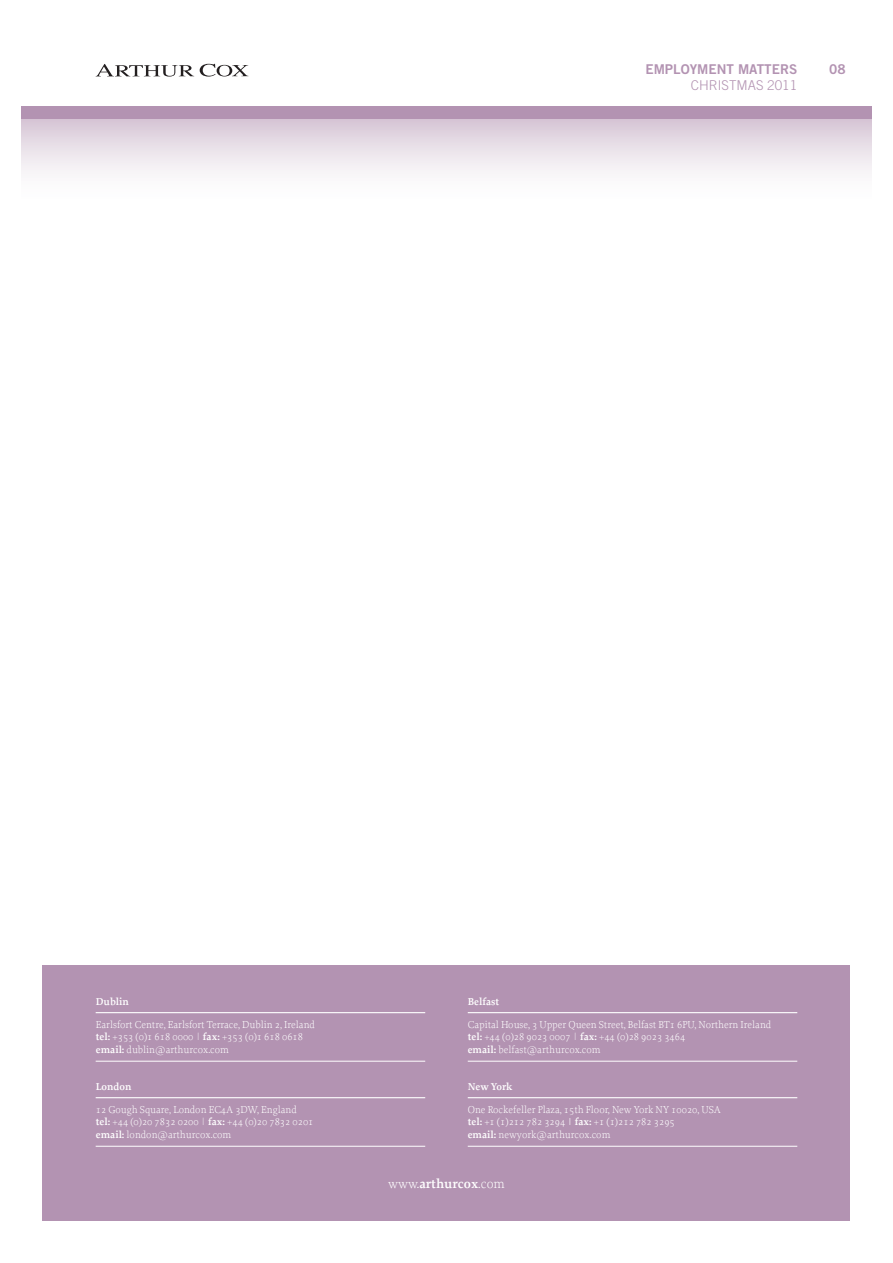
<style>
.page{position:relative;width:893px;height:1263px;background:#fff}
.page>*{position:absolute;margin:0;border:0;box-sizing:border-box;transform-origin:0 0}
.t1{font:13.5px "Trade Gothic LT Std Bd 2";color:#b393b2}
.t2{font:600 13.5px "Proforma";letter-spacing:-.005em;color:#fff}
.t3{font:300 13.5px "Trade Gothic LT Std";color:#b393b2}
.t4{font:300 10.5px "Proforma";color:#fff}
.t5{font:600 10.5px "Proforma";color:#fff}
.s1{font-weight:600}
.s2{font-weight:300}
</style>
<div class="page">
<svg style="left:96px;top:64px;width:152px;height:13px"></svg>
<div style="left:21px;top:119px;width:851px;height:85px;background:linear-gradient(to bottom,#dacbd9,#fff)"></div>
<div style="left:21px;top:106px;width:851px;height:13px;background:#b393b2"></div>
<div style="left:43px;top:965px;width:807px;height:255px;background:#b393b2"></div>
<hr style="left:96px;top:1012px;width:329px;height:1px;background:#fff">
<hr style="left:96px;top:1061px;width:329px;height:1px;background:#fff">
<hr style="left:96px;top:1097px;width:329px;height:1px;background:#fff">
<hr style="left:96px;top:1146px;width:329px;height:1px;background:#fff">
<hr style="left:468px;top:1012px;width:329px;height:1px;background:#fff">
<hr style="left:468px;top:1061px;width:329px;height:1px;background:#fff">
<hr style="left:468px;top:1097px;width:329px;height:1px;background:#fff">
<hr style="left:468px;top:1146px;width:329px;height:1px;background:#fff">
<p class="t1" style="left:645px;top:60px;width:153px">EMPLOYMENT MATTERS</p>
<p class="t1" style="left:829px;top:60px;width:18px">08</p>
<p class="t3" style="left:691px;top:77px;width:108px">CHRISTMAS 2011</p>
<p class="t5" style="left:96px;top:995px;width:35px">Dublin</p>
<p class="t4" style="left:96px;top:1018px;width:221px">Earlsfort Centre, Earlsfort Terrace, Dublin 2, Ireland</p>
<p class="t4" style="left:96px;top:1030px;width:209px"><span class="s1">tel:</span> +353 (0)1 618 0000 | <span class="s1">fax:</span> +353 (o)1 618 0618</p>
<p class="t4" style="left:96px;top:1043px;width:135px"><span class="s1">email:</span> dublin@arthurcox.com</p>
<p class="t5" style="left:96px;top:1080px;width:37px">London</p>
<p class="t4" style="left:96px;top:1103px;width:203px">12 Gough Square, London EC4A 3DW, England</p>
<p class="t4" style="left:96px;top:1115px;width:219px"><span class="s1">tel:</span> +44 (0)20 7832 0200 | <span class="s1">fax:</span> +44 (0)20 7832 0201</p>
<p class="t4" style="left:96px;top:1128px;width:137px"><span class="s1">email:</span> london@arthurcox.com</p>
<p class="t5" style="left:468px;top:995px;width:33px">Belfast</p>
<p class="t4" style="left:468px;top:1018px;width:305px">Capital House, 3 Upper Queen Street, Belfast BT1 6PU, Northern Ireland</p>
<p class="t4" style="left:468px;top:1030px;width:219px"><span class="s1">tel:</span> +44 (0)28 9023 0007 | <span class="s1">fax:</span> +44 (0)28 9023 3464</p>
<p class="t4" style="left:468px;top:1043px;width:134px"><span class="s1">email:</span> belfast@arthurcox.com</p>
<p class="t5" style="left:468px;top:1080px;width:46px">New York</p>
<p class="t4" style="left:468px;top:1103px;width:254px">One Rockefeller Plaza, 15th Floor, New York NY 10020, USA</p>
<p class="t4" style="left:468px;top:1115px;width:209px"><span class="s1">tel:</span> +1 (1)212 782 3294 <span class="s1">| fax:</span> +1 (1)212 782 3295</p>
<p class="t4" style="left:468px;top:1128px;width:144px"><span class="s1">email:</span> newyork@arthurcox.com</p>
<p class="t2" style="left:388px;top:1175px;width:118px"><span class="s2">www.</span>arthurcox<span class="s2">.com</span></p>
</div>
